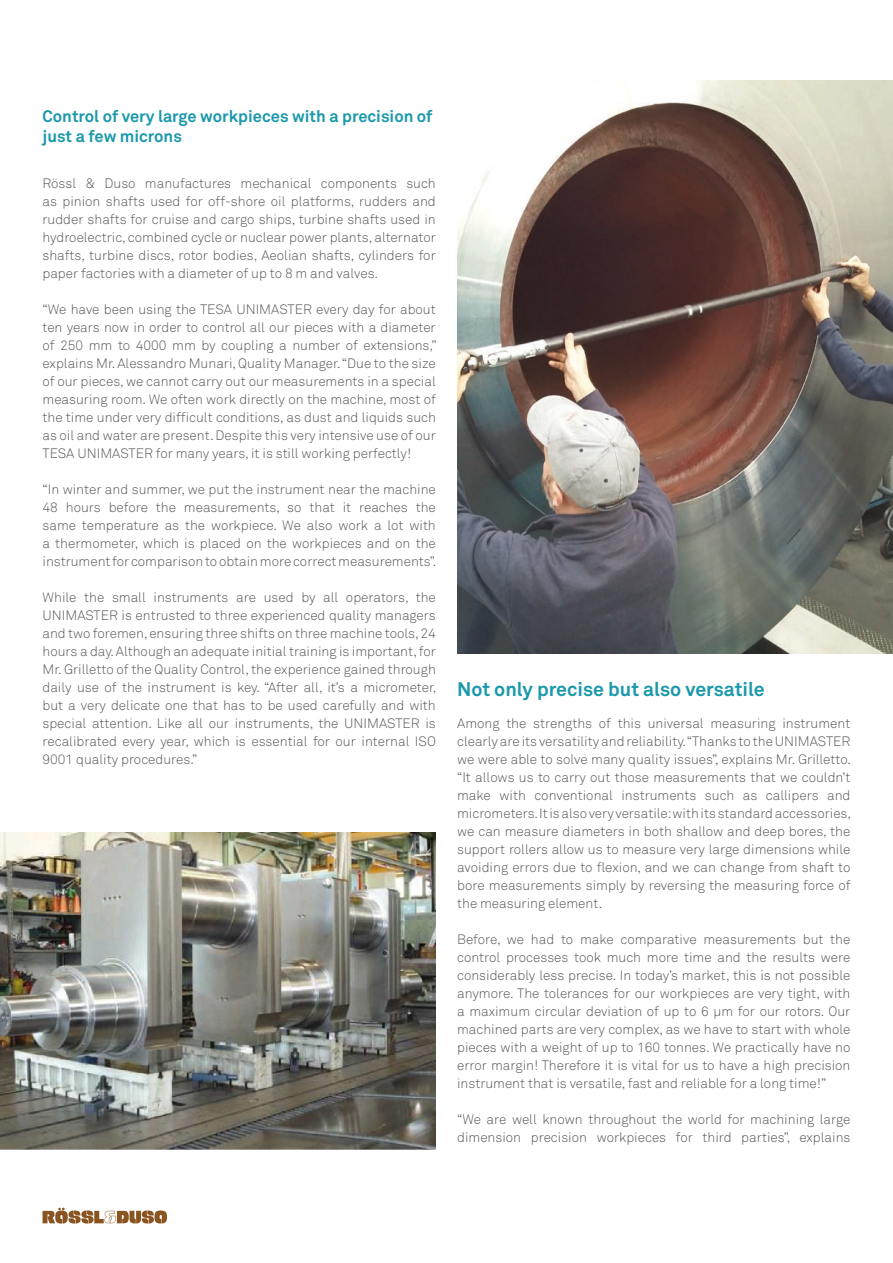
<style>
.page{position:relative;width:893px;height:1263px;background:#fff}
.page>*{position:absolute;margin:0;border:0;box-sizing:border-box;transform-origin:0 0}
.t1{font:700 19.5px "Akkurat Std";color:#1b99ab}
.t2{font:700 16.5px/19.8px "Akkurat Std";color:#1b99ab}
.t3{font:300 13.5px/18px "Akkurat Std";color:#58585b;text-align:justify}
</style>
<div class="page">
<svg style="left:43px;top:1208px;width:124px;height:15px"></svg>
<img style="left:457px;top:81px;width:436px;height:572px">
<img style="left:0;top:832px;width:436px;height:317px">
<p class="t2" style="left:43px;top:106px;width:391px">Control of very large workpieces with a precision of just a few microns</p>
<p class="t3" style="left:43px;top:174px;width:395px">Rössl &amp; Duso manufactures mechanical components such as pinion shafts used for off-shore oil platforms, rudders and rudder shafts for cruise and cargo ships, turbine shafts used in hydroelectric, combined cycle or nuclear power plants, alternator shafts, turbine discs, rotor bodies, Aeolian shafts, cylinders for paper factories with a diameter of up to 8 m and valves.</p>
<p class="t3" style="left:43px;top:300px;width:395px">“We have been using the TESA UNIMASTER every day for about ten years now in order to control all our pieces with a diameter of 250 mm to 4000 mm by coupling a number of extensions,” explains Mr. Alessandro Munari, Quality Manager. “Due to the size of our pieces, we cannot carry out our measurements in a special measuring room. We often work directly on the machine, most of the time under very difficult conditions, as dust and liquids such as oil and water are present. Despite this very intensive use of our TESA UNIMASTER for many years, it is still working perfectly!</p>
<p class="t3" style="left:43px;top:480px;width:395px">“In winter and summer, we put the instrument near the machine 48 hours before the measurements, so that it reaches the same temperature as the workpiece. We also work a lot with a thermometer, which is placed on the workpieces and on the instrument for comparison to obtain more correct measurements”.</p>
<p class="t3" style="left:43px;top:588px;width:395px">While the small instruments are used by all operators, the UNIMASTER is entrusted to three experienced quality managers and two foremen, ensuring three shifts on three machine tools, 24 hours a day. Although an adequate initial training is important, for Mr. Grilletto of the Quality Control, the experience gained through daily use of the instrument is key. “After all, it’s a micrometer, but a very delicate one that has to be used carefully and with special attention. Like all our instruments, the UNIMASTER is recalibrated every year, which is essential for our internal ISO 9001 quality procedures.”</p>
<h1 class="t1" style="left:457px;top:677px;width:309px">Not only precise but also versatile</h1>
<p class="t3" style="left:457px;top:714px;width:395px">Among the strengths of this universal measuring instrument clearly are its versatility and reliability. “Thanks to the UNIMASTER we were able to solve many quality issues”, explains Mr. Grilletto. “It allows us to carry out those measurements that we couldn’t make with conventional instruments such as callipers and micrometers. It is also very versatile: with its standard accessories, we can measure diameters in both shallow and deep bores, the support rollers allow us to measure very large dimensions while avoiding errors due to flexion, and we can change from shaft to bore measurements simply by reversing the measuring force of the measuring element.</p>
<p class="t3" style="left:457px;top:930px;width:395px">Before, we had to make comparative measurements but the control processes took much more time and the results were considerably less precise. In today’s market, this is not possible anymore. The tolerances for our workpieces are very tight, with a maximum circular deviation of up to 6 μm for our rotors. Our machined parts are very complex, as we have to start with whole pieces with a weight of up to 160 tonnes. We practically have no error margin! Therefore it is vital for us to have a high precision instrument that is versatile, fast and reliable for a long time!”</p>
<p class="t3" style="left:457px;top:1110px;width:395px">“We are well known throughout the world for machining large dimension precision workpieces for third parties”, explains</p>
</div>
